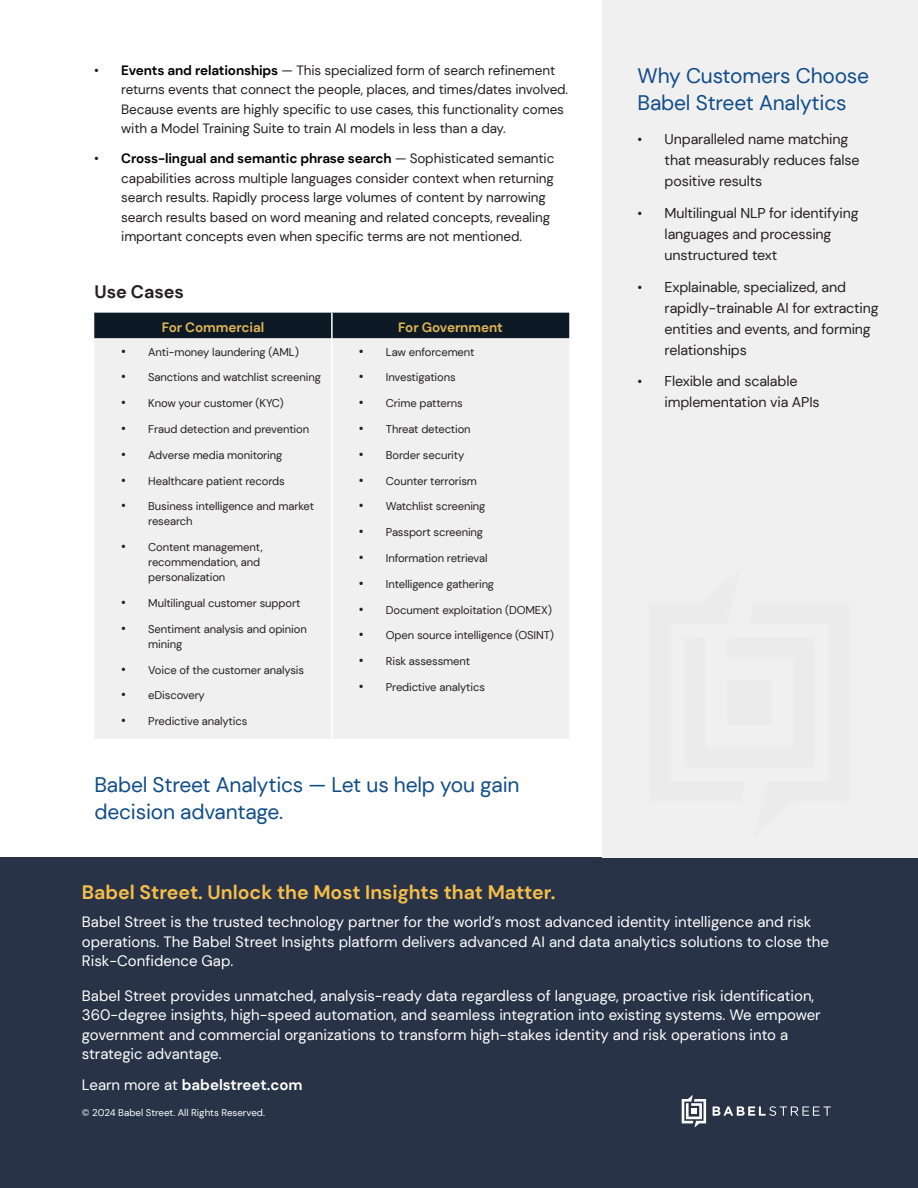
<style>
.page{position:relative;width:918px;height:1188px;background:#fff}
.page>*{position:absolute;margin:0;border:0;box-sizing:border-box;transform-origin:0 0}
.t1{font:21px/27px "DM Sans";letter-spacing:-.01em;color:#104c89}
.t2{font:700 19.5px "DM Sans";color:#f5be4c}
.t3{font:700 18px "DM Sans";letter-spacing:-.005em;color:#231f20}
.t4{font:15px/19.5px "DM Sans";color:#fff}
.t5{font:700 15px "DM Sans";color:#fff}
.t6{font:14.25px/21px "DM Sans";letter-spacing:-.01em;color:#231f20}
.t7{font:13.5px/19.5px "DM Sans";letter-spacing:-.01em;color:#231f20}
.t8{font:700 13.5px "DM Sans";letter-spacing:-.005em;color:#deb554}
.t9{font:11.25px/15px "DM Sans";letter-spacing:-.01em;color:#231f20}
.t10{font:9.75px "DM Sans";color:#fff}
.s1{font-weight:700;color:#000}
.s2{font-size:13.5px}
.s3{font-weight:400}
</style>
<div class="page">
<div style="left:0;top:857px;width:918px;height:331px;background:#283347"></div>
<svg style="left:713px;top:1106px;width:118px;height:10px"></svg>
<svg style="left:682px;top:1095px;width:24px;height:33px"></svg>
<div style="left:603px;top:0;width:315px;height:857px;background:#f0f0f0"></div>
<div style="left:94px;top:313px;width:475px;height:25px;background:#0d1925"></div>
<div style="left:94px;top:338px;width:475px;height:401px;background:#f0f0f0"></div>
<hr style="left:331px;top:313px;width:2px;height:25px;background:#fff">
<hr style="left:331px;top:338px;width:2px;height:401px;background:#fff">
<p class="t7" style="left:121px;top:60px;width:449px;text-indent:-27px">• <span class="s1">Events and relationships</span> — This specialized form of search refinement returns events that connect the people, places, and times/dates involved.<br>Because events are highly specific to use cases, this functionality comes with a Model Training Suite to train AI models in less than a day.</p>
<p class="t7" style="left:121px;top:149px;width:435px;text-indent:-27px">• <span class="s1">Cross-lingual and semantic phrase search</span> — Sophisticated semantic capabilities across multiple languages consider context when returning search results. Rapidly process large volumes of content by narrowing search results based on word meaning and related concepts, revealing important concepts even when specific terms are not mentioned.</p>
<p class="t3" style="left:94px;top:280px;width:91px">Use Cases</p>
<p class="t8" style="left:162px;top:319px;width:104px">For Commercial</p>
<p class="t8" style="left:398px;top:319px;width:106px">For Government</p>
<p class="t9" style="left:121px;top:344px;width:179px"><span class="s2">•</span> Anti-money laundering (AML)</p>
<p class="t9" style="left:121px;top:370px;width:201px"><span class="s2">•</span> Sanctions and watchlist screening</p>
<p class="t9" style="left:121px;top:396px;width:164px"><span class="s2">•</span> Know your customer (KYC)</p>
<p class="t9" style="left:121px;top:421px;width:189px"><span class="s2">•</span> Fraud detection and prevention</p>
<p class="t9" style="left:121px;top:447px;width:163px"><span class="s2">•</span> Adverse media monitoring</p>
<p class="t9" style="left:121px;top:473px;width:165px"><span class="s2">•</span> Healthcare patient records</p>
<p class="t9" style="left:148px;top:499px;width:167px;text-indent:-27px"><span class="s2">•</span> Business intelligence and market research</p>
<p class="t9" style="left:148px;top:540px;width:116px;text-indent:-27px"><span class="s2">•</span> Content management, recommendation, and personalization</p>
<p class="t9" style="left:121px;top:595px;width:181px"><span class="s2">•</span> Multilingual customer support</p>
<p class="t9" style="left:148px;top:621px;width:160px;text-indent:-27px"><span class="s2">•</span> Sentiment analysis and opinion mining</p>
<p class="t9" style="left:121px;top:662px;width:184px"><span class="s2">•</span> Voice of the customer analysis</p>
<p class="t9" style="left:121px;top:688px;width:85px"><span class="s2">•</span> eDiscovery</p>
<p class="t9" style="left:121px;top:714px;width:128px"><span class="s2">•</span> Predictive analytics</p>
<p class="t9" style="left:359px;top:344px;width:117px"><span class="s2">•</span> Law enforcement</p>
<p class="t9" style="left:359px;top:370px;width:98px"><span class="s2">•</span> Investigations</p>
<p class="t9" style="left:359px;top:396px;width:105px"><span class="s2">•</span> Crime patterns</p>
<p class="t9" style="left:359px;top:421px;width:113px"><span class="s2">•</span> Threat detection</p>
<p class="t9" style="left:359px;top:447px;width:107px"><span class="s2">•</span> Border security</p>
<p class="t9" style="left:359px;top:473px;width:120px"><span class="s2">•</span> Counter terrorism</p>
<p class="t9" style="left:359px;top:499px;width:128px"><span class="s2">•</span> Watchlist screening</p>
<p class="t9" style="left:359px;top:525px;width:126px"><span class="s2">•</span> Passport screening</p>
<p class="t9" style="left:359px;top:550px;width:130px"><span class="s2">•</span> Information retrieval</p>
<p class="t9" style="left:359px;top:576px;width:137px"><span class="s2">•</span> Intelligence gathering</p>
<p class="t9" style="left:359px;top:602px;width:195px"><span class="s2">•</span> Document exploitation (DOMEX)</p>
<p class="t9" style="left:359px;top:628px;width:197px"><span class="s2">•</span> Open source intelligence (OSINT)</p>
<p class="t9" style="left:359px;top:654px;width:113px"><span class="s2">•</span> Risk assessment</p>
<p class="t9" style="left:359px;top:679px;width:128px"><span class="s2">•</span> Predictive analytics</p>
<p class="t1" style="left:94px;top:771px;width:427px">Babel Street Analytics — Let us help you gain decision advantage.</p>
<p class="t1" style="left:638px;top:62px;width:233px">Why Customers Choose<br>Babel Street Analytics</p>
<p class="t6" style="left:665px;top:128px;width:196px;text-indent:-27px"><span class="s2">•</span> Unparalleled name matching that measurably reduces false positive results</p>
<p class="t6" style="left:665px;top:202px;width:196px;text-indent:-27px"><span class="s2">•</span> Multilingual NLP for identifying languages and processing unstructured text</p>
<p class="t6" style="left:665px;top:276px;width:215px;text-indent:-27px"><span class="s2">•</span> Explainable, specialized, and rapidly-trainable AI for extracting entities and events, and forming relationships</p>
<p class="t6" style="left:665px;top:371px;width:157px;text-indent:-27px"><span class="s2">•</span> Flexible and scalable implementation via APIs</p>
<h2 class="t2" style="left:82px;top:880px;width:475px">Babel Street. Unlock the Most Insights that Matter.</h2>
<p class="t4" style="left:82px;top:912px;width:749px">Babel Street is the trusted technology partner for the world’s most advanced identity intelligence and risk operations. The Babel Street Insights platform delivers advanced AI and data analytics solutions to close the<br>Risk-Confidence Gap.</p>
<p class="t4" style="left:82px;top:986px;width:740px">Babel Street provides unmatched, analysis-ready data regardless of language, proactive risk identification, 360-degree insights, high-speed automation, and seamless integration into existing systems. We empower government and commercial organizations to transform high-stakes identity and risk operations into a strategic advantage.</p>
<h3 class="t5" style="left:82px;top:1075px;width:222px"><span class="s3">Learn more at</span> babelstreet.com</h3>
<p class="t10" style="left:82px;top:1106px;width:184px">© 2024 Babel Street. All Rights Reserved.</p>
</div>
